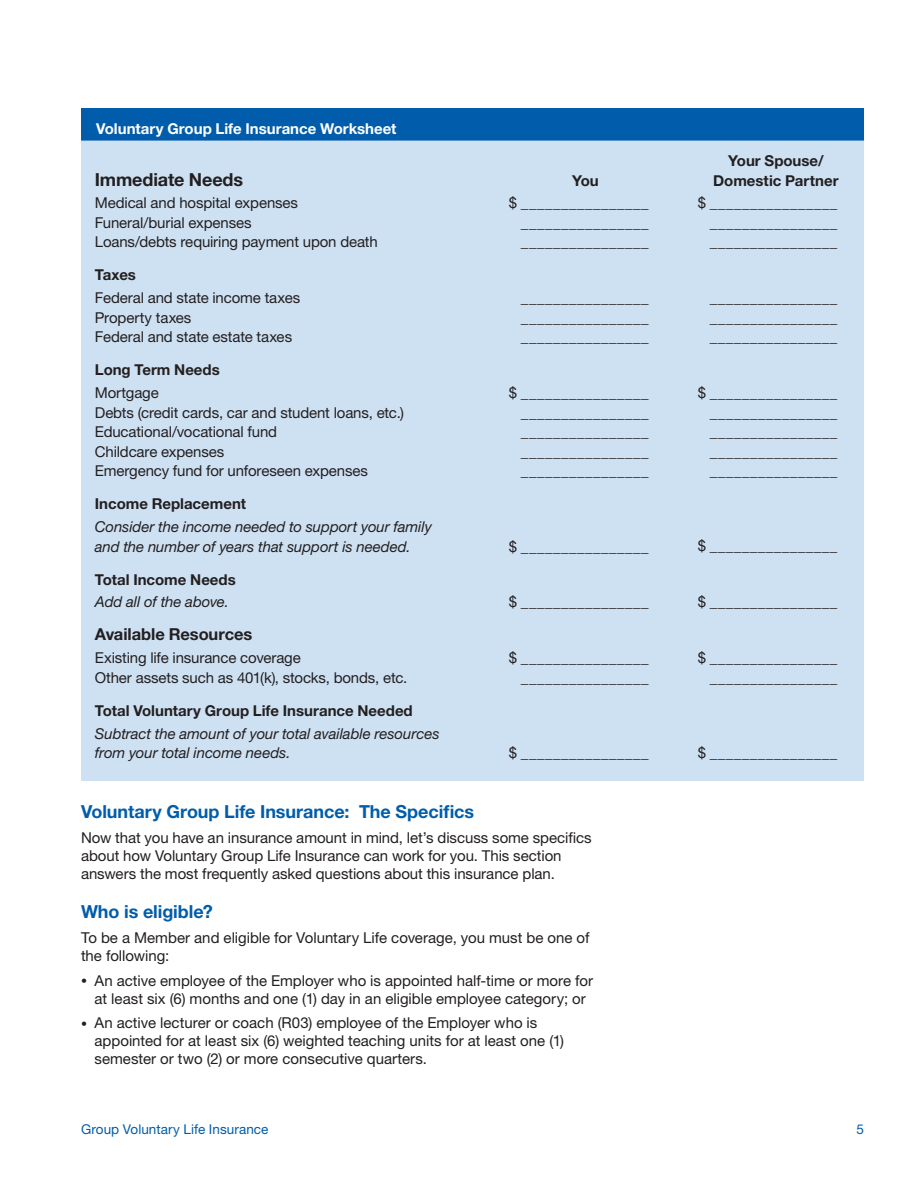
<style>
.page{position:relative;width:918px;height:1188px;background:#fff}
.page>*{position:absolute;margin:0;border:0;box-sizing:border-box;transform-origin:0 0}
.t1{font:700 18px "Helvetica Neue LT Std";letter-spacing:-.005em;color:#015dab}
.t2{font:700 18px "Helvetica Neue LT Std";letter-spacing:-.01em;color:#231f20}
.t3{font:700 16.5px "Helvetica Neue LT Std";letter-spacing:-.005em;color:#231f20}
.t4{font:15px/19.5px "Helvetica Neue LT Std";letter-spacing:-.005em;color:#231f20;text-align:justify}
.t5{font:italic 15px/22.8px "Helvetica Neue LT Std";letter-spacing:-.005em;color:#231f20}
.t6{font:700 15px/19.5px "Helvetica Neue LT Std";color:#231f20;text-align:center}
.t7{font:700 15px "Helvetica Neue LT Std";color:#fff}
.t8{font:13.5px "Helvetica Neue LT Std";letter-spacing:.005em;color:#015dab}
.s1{font-weight:700;font-style:normal}
.s2{font-size:12px}
</style>
<div class="page">
<div style="left:81px;top:140px;width:783px;height:641px;background:#cee1f3"></div>
<div style="left:82px;top:109px;width:781px;height:31px;background:#015dab"></div>
<div style="left:81px;top:108px;width:783px;height:33px;border:2px solid #015dab"></div>
<h3 class="t7" style="left:96px;top:119px;width:302px">Voluntary Group Life Insurance Worksheet</h3>
<p class="t6" style="left:713px;top:151px;width:127px">Your Spouse/<br>Domestic Partner</p>
<p class="t2" style="left:95px;top:168px;width:150px">Immediate Needs</p>
<p class="t4" style="left:95px;top:193px;width:205px">Medical and hospital expenses</p>
<p class="t4" style="left:95px;top:213px;width:158px">Funeral/burial expenses</p>
<p class="t4" style="left:95px;top:232px;width:284px">Loans/debts requiring payment upon death</p>
<p class="t6" style="left:95px;top:265px;width:43px">Taxes</p>
<p class="t4" style="left:95px;top:288px;width:207px">Federal and state income taxes</p>
<p class="t4" style="left:95px;top:307px;width:98px">Property taxes</p>
<p class="t4" style="left:95px;top:327px;width:199px">Federal and state estate taxes</p>
<p class="t6" style="left:95px;top:360px;width:126px">Long Term Needs</p>
<p class="t4" style="left:95px;top:383px;width:65px">Mortgage</p>
<p class="t4" style="left:509px;top:383px;width:141px">$ ________________</p>
<p class="t4" style="left:698px;top:383px;width:141px">$ ________________</p>
<p class="t4" style="left:95px;top:402px;width:311px">Debts (credit cards, car and student loans, etc.)</p>
<p class="t4" style="left:95px;top:422px;width:184px">Educational/vocational fund</p>
<p class="t4" style="left:95px;top:441px;width:131px">Childcare expenses</p>
<p class="t4" style="left:95px;top:461px;width:275px">Emergency fund for unforeseen expenses</p>
<p class="t5" style="left:95px;top:492px;width:339px"><span class="s1">Income Replacement<br></span>Consider the income needed to support your family</p>
<p class="t5" style="left:95px;top:535px;width:317px">and the number of years that support is needed.</p>
<p class="t4" style="left:509px;top:536px;width:141px">$ ________________</p>
<p class="t4" style="left:698px;top:536px;width:141px">$ ________________</p>
<p class="t5" style="left:95px;top:568px;width:142px"><span class="s1">Total Income Needs<br></span>Add all of the above.</p>
<p class="t6" style="left:572px;top:170px;width:28px">You</p>
<p class="t4" style="left:509px;top:193px;width:141px">$ ________________</p>
<p class="t4" style="left:710px;top:193px;width:129px;text-indent:-12px">$ ________________ ________________ ________________</p>
<p class="t4" style="left:521px;top:213px;width:129px">________________ ________________</p>
<p class="t4" style="left:521px;top:288px;width:129px">________________ ________________ ________________</p>
<p class="t4" style="left:710px;top:288px;width:129px">________________ ________________ ________________</p>
<p class="t4" style="left:710px;top:402px;width:129px">________________ ________________ ________________ ________________</p>
<p class="t4" style="left:521px;top:402px;width:129px">________________ ________________ ________________ ________________</p>
<p class="t4" style="left:509px;top:592px;width:141px">$ ________________</p>
<p class="t4" style="left:698px;top:592px;width:141px">$ ________________</p>
<p class="t3" style="left:95px;top:624px;width:159px">Available Resources</p>
<p class="t4" style="left:95px;top:648px;width:207px">Existing life insurance coverage</p>
<p class="t4" style="left:509px;top:648px;width:141px">$ ________________</p>
<p class="t4" style="left:698px;top:648px;width:141px">$ ________________</p>
<p class="t4" style="left:95px;top:667px;width:314px">Other assets such as 401(k), stocks, bonds, etc.</p>
<p class="t5" style="left:95px;top:699px;width:346px"><span class="s1">Total Voluntary Group Life Insurance Needed<br></span>Subtract the amount of your total available resources</p>
<p class="t5" style="left:95px;top:741px;width:197px">from your total income needs.</p>
<p class="t4" style="left:509px;top:743px;width:141px">$ ________________</p>
<p class="t4" style="left:698px;top:743px;width:141px">$ ________________</p>
<p class="t4" style="left:710px;top:667px;width:129px">________________</p>
<p class="t4" style="left:521px;top:667px;width:129px">________________</p>
<h3 class="t1" style="left:81px;top:801px;width:395px">Voluntary Group Life Insurance: The Specifics</h3>
<p class="t4" style="left:81px;top:829px;width:512px;line-height:18px;text-align:left">Now that you have an insurance amount in mind, let’s discuss some specifics about how Voluntary Group Life Insurance can work for you. This section answers the most frequently asked questions about this insurance plan.</p>
<h3 class="t1" style="left:81px;top:901px;width:134px">Who is eligible?</h3>
<p class="t4" style="left:81px;top:928px;width:510px;line-height:18px">To be a Member and eligible for Voluntary Life coverage, you must be one of the following:</p>
<p class="t4" style="left:81px;top:971px;width:514px;line-height:18px;text-align:center"><span class="s2">•</span> An active employee of the Employer who is appointed half-time or more for at least six (6) months and one (1) day in an eligible employee category; or</p>
<p class="t4" style="left:94px;top:1014px;width:471px;line-height:18px;text-align:left;text-indent:-14px"><span class="s2">•</span> An active lecturer or coach (R03) employee of the Employer who is appointed for at least six (6) weighted teaching units for at least one (1) semester or two (2) or more consecutive quarters.</p>
<p class="t8" style="left:81px;top:1121px;width:189px">Group Voluntary Life Insurance</p>
<p class="t8" style="left:856px;top:1121px;width:9px">5</p>
</div>
